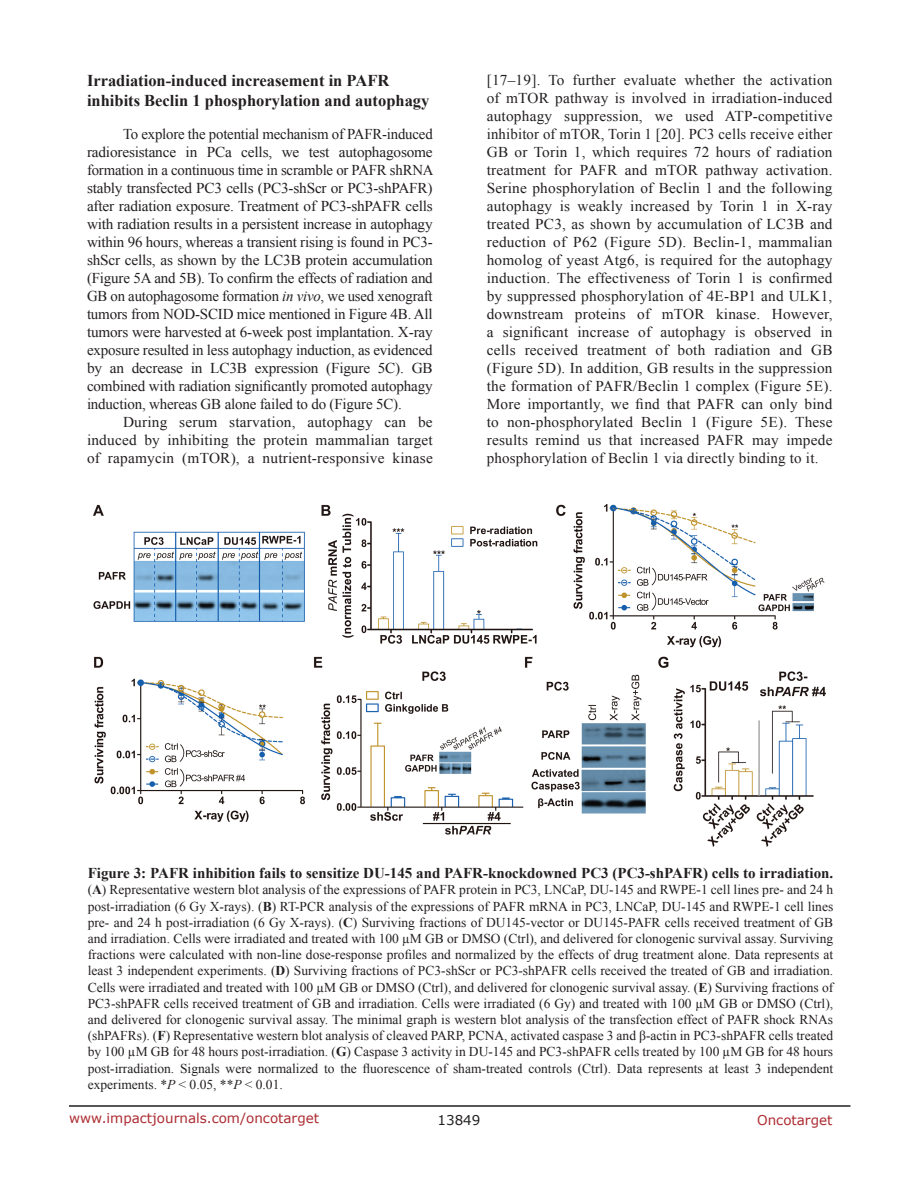
<style>
.page{position:relative;width:918px;height:1188px;background:#fff}
.page>*{position:absolute;margin:0;border:0;box-sizing:border-box;transform-origin:0 0}
.SubHeading_middle{font:700 16.5px/19.8px "Times New Roman";color:#231f20}
.BodyText{font:15px/18px "Times New Roman";letter-spacing:.015em;color:#231f20;text-align:justify}
.FigureText{font:700 15px "Times New Roman";color:#231f20}
.FigureText-2{font:13.5px/16.2px "Times New Roman";color:#231f20;text-align:justify}
.t1{font:13.5px "Verdana";color:#ac2b31}
.t2{font:13.5px "Verdana";color:#231f20}
.s1{font-style:italic}
.s2{font-weight:700}
</style>
<div class="page">
<hr style="left:69px;top:1105px;width:781px;height:2px;background:#231f20">
<img style="left:94px;top:504px;width:732px;height:343px">
<p class="SubHeading_middle" style="left:87px;top:70px;width:344px">Irradiation-induced increasement in PAFR inhibits Beclin 1 phosphorylation and autophagy</p>
<p class="BodyText" style="left:87px;top:125px;width:348px;text-indent:36px">To explore the potential mechanism of PAFR-induced radioresistance in PCa cells, we test autophagosome formation in a continuous time in scramble or PAFR shRNA stably transfected PC3 cells (PC3-shScr or PC3-shPAFR) after radiation exposure. Treatment of PC3-shPAFR cells with radiation results in a persistent increase in autophagy within 96 hours, whereas a transient rising is found in PC3- shScr cells, as shown by the LC3B protein accumulation (Figure 5A and 5B). To confirm the effects of radiation and GB on autophagosome formation <span class="s1">in vivo</span>, we used xenograft tumors from NOD-SCID mice mentioned in Figure 4B. All tumors were harvested at 6-week post implantation. X-ray exposure resulted in less autophagy induction, as evidenced by an decrease in LC3B expression (Figure 5C). GB combined with radiation significantly promoted autophagy induction, whereas GB alone failed to do (Figure 5C).</p>
<p class="BodyText" style="left:87px;top:413px;width:347px;text-indent:36px">During serum starvation, autophagy can be induced by inhibiting the protein mammalian target of rapamycin (mTOR), a nutrient-responsive kinase</p>
<p class="BodyText" style="left:487px;top:71px;width:347px">[17–19]. To further evaluate whether the activation of mTOR pathway is involved in irradiation-induced autophagy suppression, we used ATP-competitive inhibitor of mTOR, Torin 1 [20]. PC3 cells receive either GB or Torin 1, which requires 72 hours of radiation treatment for PAFR and mTOR pathway activation.<br>Serine phosphorylation of Beclin 1 and the following autophagy is weakly increased by Torin 1 in X-ray treated PC3, as shown by accumulation of LC3B and reduction of P62 (Figure 5D). Beclin-1, mammalian homolog of yeast Atg6, is required for the autophagy induction. The effectiveness of Torin 1 is confirmed by suppressed phosphorylation of 4E-BP1 and ULK1, downstream proteins of mTOR kinase. However, a significant increase of autophagy is observed in cells received treatment of both radiation and GB (Figure 5D). In addition, GB results in the suppression the formation of PAFR/Beclin 1 complex (Figure 5E).<br>More importantly, we find that PAFR can only bind to non-phosphorylated Beclin 1 (Figure 5E). These results remind us that increased PAFR may impede phosphorylation of Beclin 1 via directly binding to it.</p>
<p class="FigureText" style="left:88px;top:863px;width:747px">Figure 3: PAFR inhibition fails to sensitize DU-145 and PAFR-knockdowned PC3 (PC3-shPAFR) cells to irradiation.</p>
<p class="FigureText-2" style="left:88px;top:882px;width:747px">(<span class="s2">A</span>) Representative western blot analysis of the expressions of PAFR protein in PC3, LNCaP, DU-145 and RWPE-1 cell lines pre- and 24 h post-irradiation (6 Gy X-rays). (<span class="s2">B</span>) RT-PCR analysis of the expressions of PAFR mRNA in PC3, LNCaP, DU-145 and RWPE-1 cell lines pre- and 24 h post-irradiation (6 Gy X-rays). (<span class="s2">C</span>) Surviving fractions of DU145-vector or DU145-PAFR cells received treatment of GB and irradiation. Cells were irradiated and treated with 100 µM GB or DMSO (Ctrl), and delivered for clonogenic survival assay. Surviving fractions were calculated with non-line dose-response profiles and normalized by the effects of drug treatment alone. Data represents at least 3 independent experiments. (<span class="s2">D</span>) Surviving fractions of PC3-shScr or PC3-shPAFR cells received the treated of GB and irradiation.<br>Cells were irradiated and treated with 100 µM GB or DMSO (Ctrl), and delivered for clonogenic survival assay. (<span class="s2">E</span>) Surviving fractions of PC3-shPAFR cells received treatment of GB and irradiation. Cells were irradiated (6 Gy) and treated with 100 µM GB or DMSO (Ctrl), and delivered for clonogenic survival assay. The minimal graph is western blot analysis of the transfection effect of PAFR shock RNAs (shPAFRs). (<span class="s2">F</span>) Representative western blot analysis of cleaved PARP, PCNA, activated caspase 3 and β-actin in PC3-shPAFR cells treated by 100 µM GB for 48 hours post-irradiation. (<span class="s2">G</span>) Caspase 3 activity in DU-145 and PC3-shPAFR cells treated by 100 µM GB for 48 hours post-irradiation. Signals were normalized to the fluorescence of sham-treated controls (Ctrl). Data represents at least 3 independent experiments. *<span class="s1">P</span> &lt; 0.05, **<span class="s1">P</span> &lt; 0.01.</p>
<p class="t1" style="left:69px;top:1109px;width:252px">www.impactjournals.com/oncotarget</p>
<p class="t2" style="left:438px;top:1111px;width:44px">13849</p>
<p class="t1" style="left:757px;top:1111px;width:77px">Oncotarget</p>
</div>
